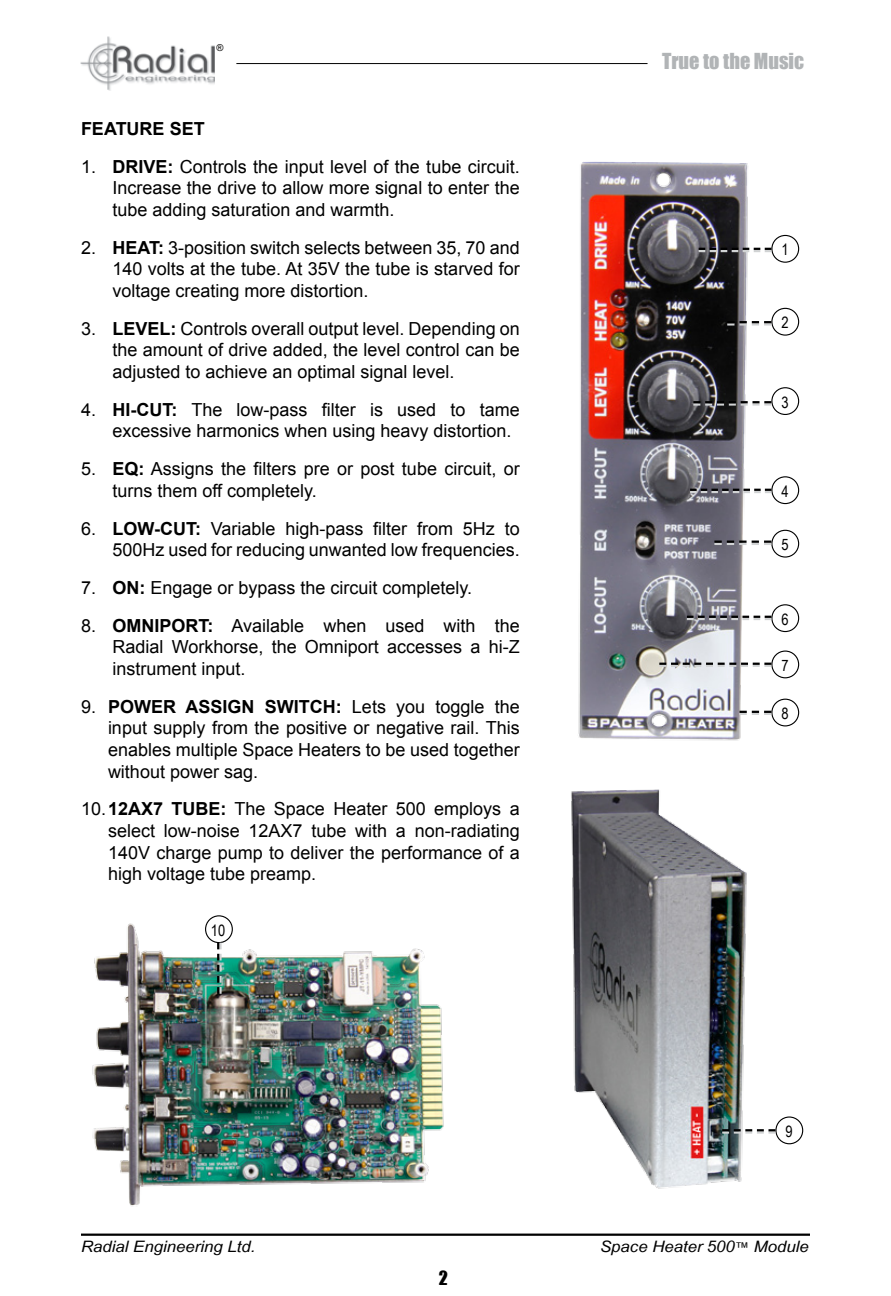
<style>
.page{position:relative;width:891px;height:1296px;background:#fff}
.page>*{position:absolute;margin:0;border:0;box-sizing:border-box;transform-origin:0 0}
.t1{font:20.25px "Impact";color:#b1b4b6}
.t2{font:18px/21.6px "Arial";color:#000;text-align:justify}
.t3{font:700 18px "Arial";color:#000}
.t4{font:18px "Impact";color:#000}
.t5{font:italic 15.75px "Arial Narrow";color:#000;scale:1.3 1}
.t6{font:15.75px "Arial Narrow";color:#000}
.t7{font:italic 9.45px "Arial";color:#000}
.s1{font-weight:700}
.s2{font-weight:400}
.s3{font-size:13.5px}
</style>
<div class="page">
<img style="left:578px;top:161px;width:204px;height:580px">
<img style="left:81px;top:921px;width:377px;height:313px">
<img style="left:571px;top:789px;width:176px;height:400px">
<hr style="left:81px;top:1234px;width:729px;height:2px;background:#000">
<img style="left:81px;top:36px;width:134px;height:55px">
<hr style="left:236px;top:63px;width:412px;height:1px;background:#000">
<div style="left:771px;top:235px;width:28px;height:28px;border:1px solid #000;border-radius:50%"></div>
<div style="left:771px;top:476px;width:28px;height:28px;border:1px solid #000;border-radius:50%"></div>
<div style="left:771px;top:387px;width:28px;height:28px;border:1px solid #000;border-radius:50%"></div>
<div style="left:771px;top:308px;width:28px;height:28px;border:1px solid #000;border-radius:50%"></div>
<div style="left:771px;top:604px;width:28px;height:28px;border:1px solid #000;border-radius:50%"></div>
<div style="left:771px;top:651px;width:28px;height:27px;border:1px solid #000;border-radius:50%"></div>
<div style="left:771px;top:699px;width:28px;height:27px;border:1px solid #000;border-radius:50%"></div>
<div style="left:771px;top:530px;width:28px;height:28px;border:1px solid #000;border-radius:50%"></div>
<svg style="left:699px;top:248px;width:72px;height:4px"></svg>
<svg style="left:727px;top:321px;width:44px;height:5px"></svg>
<svg style="left:693px;top:401px;width:78px;height:5px"></svg>
<svg style="left:690px;top:489px;width:81px;height:4px"></svg>
<svg style="left:714px;top:541px;width:57px;height:4px"></svg>
<svg style="left:687px;top:616px;width:84px;height:4px"></svg>
<svg style="left:659px;top:663px;width:112px;height:4px"></svg>
<svg style="left:740px;top:711px;width:31px;height:4px"></svg>
<div style="left:205px;top:915px;width:28px;height:28px;border:1px solid #000;border-radius:50%"></div>
<svg style="left:217px;top:943px;width:5px;height:51px"></svg>
<div style="left:775px;top:1116px;width:28px;height:28px;border:1px solid #000;border-radius:50%"></div>
<svg style="left:722px;top:1129px;width:53px;height:5px"></svg>
<p class="t7" style="left:216px;top:42px;width:8px">®</p>
<p class="t3" style="left:81px;top:117px;width:120px">FEATU RE SET</p>
<p class="t2" style="left:112px;top:156px;width:409px;text-indent:-32px">1. <span class="s1">DRIVE:</span> Controls the input level of the tube circuit.<br>Increase the drive to allow more signal to enter the tube adding saturation and warmth.</p>
<p class="t2" style="left:112px;top:237px;width:409px;text-indent:-32px">2. <span class="s1">HEAT:</span> 3-position switch selects between 35, 70 and 140 volts at the tube. At 35V the tube is starved for voltage creating more distortion.</p>
<p class="t2" style="left:112px;top:318px;width:409px;text-indent:-32px">3. <span class="s1">LEVEL:</span> Controls overall output level. Depending on the amount of drive added, the level control can be adjusted to achieve an optimal signal level.</p>
<p class="t2" style="left:112px;top:399px;width:409px;text-indent:-32px">4. <span class="s1">HI-CUT:</span> The low-pass filter is used to tame excessive harmonics when using heavy distortion.</p>
<p class="t2" style="left:112px;top:458px;width:409px;text-indent:-32px">5. <span class="s1">EQ:</span> Assigns the filters pre or post tube circuit, or turns them off completely.</p>
<p class="t2" style="left:81px;top:518px;width:440px;text-align:right">6. <span class="s1">LOW-CUT:</span> Variable high-pass filter from 5Hz to<br>500Hz used for reducing unwanted low frequencies.</p>
<p class="t2" style="left:81px;top:577px;width:393px">7. <span class="s1">ON:</span> Engage or bypass the circuit completely.</p>
<p class="t2" style="left:112px;top:615px;width:409px;text-indent:-32px">8. <span class="s1">OMNIPORT:</span> Available when used with the Radial Workhorse, the Omniport accesses a hi-Z instrument input.</p>
<p class="t3" style="left:81px;top:694px;width:83px"><span class="s2">9.</span> POWER</p>
<p class="t2" style="left:108px;top:696px;width:413px;text-indent:78px"><span class="s1">ASSIGN SWITCH:</span> Lets you toggle the input supply from the positive or negative rail. This enables multiple Space Heaters to be used together without power sag.</p>
<p class="t2" style="left:108px;top:798px;width:413px;text-indent:-27px">10.<span class="s1">12AX7 TUBE:</span> The Space Heater 500 employs a select low-noise 12AX7 tube with a non-radiating 140V charge pump to deliver the performance of a high voltage tube preamp.</p>
<p class="t6" style="left:211px;top:919px;width:16px">10</p>
<p class="t1" style="left:662px;top:45px;width:144px">True to the Music</p>
<p class="t6" style="left:781px;top:238px;width:9px">1</p>
<p class="t6" style="left:781px;top:311px;width:9px">2</p>
<p class="t6" style="left:781px;top:390px;width:9px">3</p>
<p class="t6" style="left:781px;top:480px;width:9px">4</p>
<p class="t6" style="left:781px;top:533px;width:9px">5</p>
<p class="t6" style="left:781px;top:607px;width:9px">6</p>
<p class="t6" style="left:781px;top:654px;width:9px">7</p>
<p class="t6" style="left:781px;top:702px;width:9px">8</p>
<p class="t6" style="left:785px;top:1120px;width:9px">9</p>
<p class="t5" style="left:81px;top:1236px;width:136px">Radial Engineering Ltd.</p>
<p class="t5" style="left:600px;top:1236px;width:162px">Space Heater 500<span class="s3">™</span> Module</p>
<p class="t4" style="left:439px;top:1264px;width:11px">2</p>
</div>
